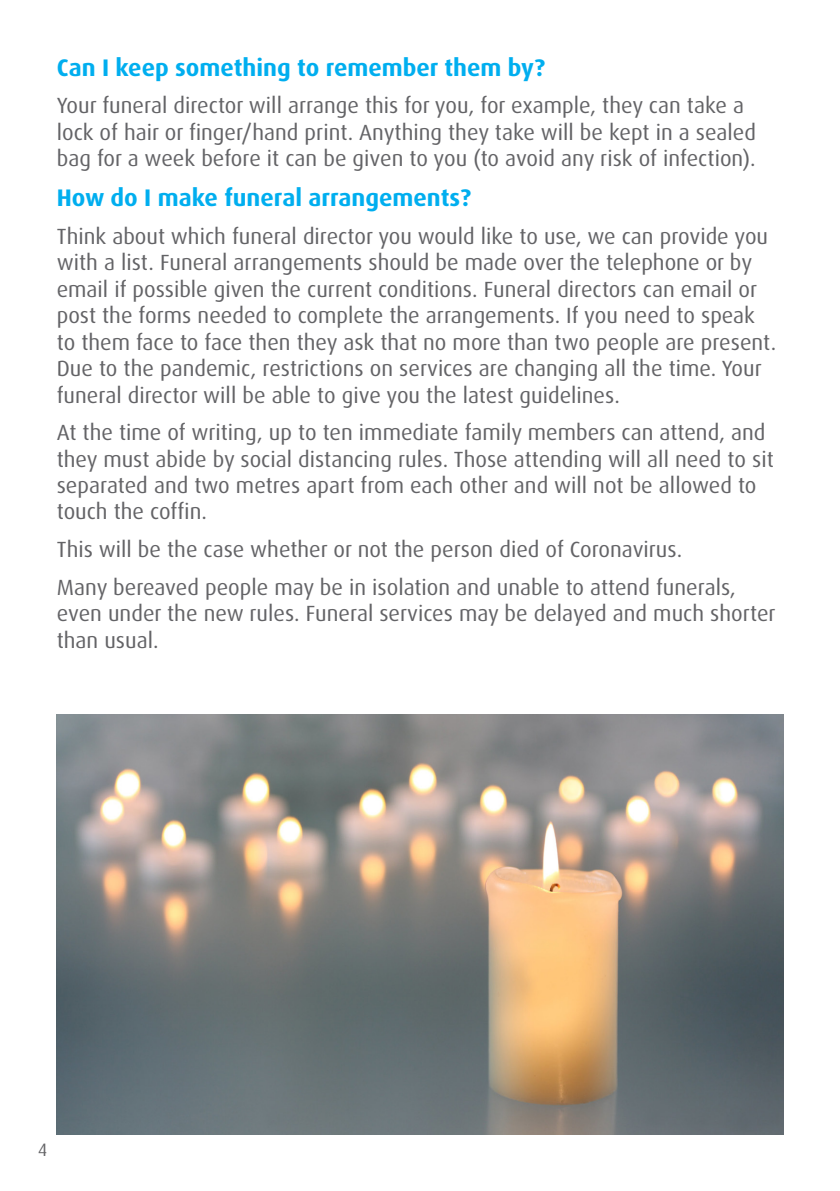
<style>
.page{position:relative;width:840px;height:1191px;background:#fff}
.page>*{position:absolute;margin:0;border:0;box-sizing:border-box;transform-origin:0 0}
.t1{font:700 24px "Dax OT";color:#00aeef}
.t2{font:22px/26.4px "Dax OT";color:#636366}
.t3{font:18px "Dax OT";color:#636366}
</style>
<div class="page">
<img style="left:57px;top:714px;width:725px;height:420px">
<p class="t1" style="left:57px;top:52px;width:489px">Can I keep something to remember them by?</p>
<p class="t2" style="left:57px;top:93px;width:700px">Your funeral director will arrange this for you, for example, they can take a lock of hair or finger/hand print. Anything they take will be kept in a sealed bag for a week before it can be given to you (to avoid any risk of infection).</p>
<p class="t1" style="left:57px;top:182px;width:415px">How do I make funeral arrangements?</p>
<p class="t2" style="left:57px;top:223px;width:720px">Think about which funeral director you would like to use, we can provide you with a list. Funeral arrangements should be made over the telephone or by email if possible given the current conditions. Funeral directors can email or post the forms needed to complete the arrangements. If you need to speak to them face to face then they ask that no more than two people are present.<br>Due to the pandemic, restrictions on services are changing all the time. Your funeral director will be able to give you the latest guidelines.</p>
<p class="t2" style="left:57px;top:419px;width:718px">At the time of writing, up to ten immediate family members can attend, and they must abide by social distancing rules. Those attending will all need to sit separated and two metres apart from each other and will not be allowed to touch the coffin.</p>
<p class="t2" style="left:57px;top:536px;width:626px">This will be the case whether or not the person died of Coronavirus.</p>
<p class="t2" style="left:57px;top:574px;width:720px">Many bereaved people may be in isolation and unable to attend funerals, even under the new rules. Funeral services may be delayed and much shorter than usual.</p>
<p class="t3" style="left:38px;top:1137px;width:11px">4</p>
</div>
